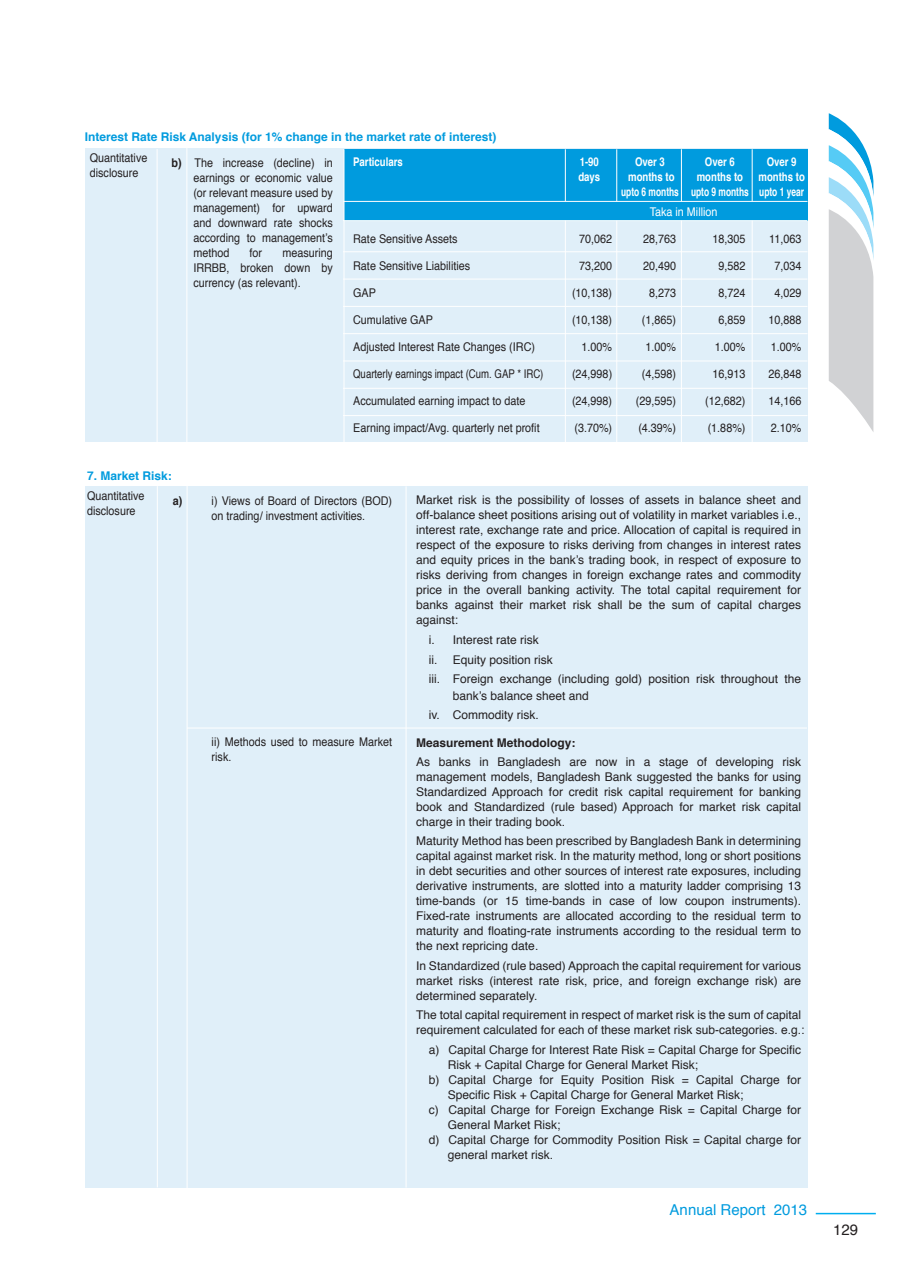
<style>
.page{position:relative;width:901px;height:1287px;background:#fff}
.page>*{position:absolute;margin:0;border:0;box-sizing:border-box;transform-origin:0 0}
.t1{font:15px "Helvetica";color:#009bde}
.t2{font:15px "Helvetica";color:#231f20}
.t3{font:12px/15px "Helvetica";color:#231f20;text-align:justify}
.t4{font:12px/15px "Helvetica";color:#231f20;scale:.9 1}
.t5{font:700 12px/26.2px "Helvetica";color:#009bde}
.t6{font:700 12px/15px "Helvetica";color:#fff;text-align:right;scale:.8 1}
.t7{font:12px "Helvetica";color:#231f20;scale:.8 1}
.t8{font:700 12px "Helvetica";color:#231f20}
.t9{font:12px "Helvetica";color:#fff;scale:.9 1}
.t10{font:700 12px "Helvetica";color:#231f20;scale:.9 1}
.s1{color:#231f20}
.s2{font-weight:400;color:#231f20}
</style>
<div class="page">
<svg style="left:829px;top:113px;width:44px;height:318px"></svg>
<hr style="left:816px;top:1212px;width:60px;height:1px;background:#00aeef">
<div style="left:85px;top:149px;width:722px;height:293px;background:#e0eff9"></div>
<div style="left:344px;top:149px;width:464px;height:71px;background:#009bde"></div>
<hr style="left:157px;top:149px;width:1px;height:293px;background:#fff">
<hr style="left:186px;top:148px;width:1px;height:295px;background:#fff">
<hr style="left:344px;top:149px;width:1px;height:293px;background:#fff">
<hr style="left:565px;top:149px;width:1px;height:52px;background:#fff">
<hr style="left:616px;top:149px;width:1px;height:52px;background:#fff">
<hr style="left:681px;top:149px;width:1px;height:52px;background:#fff">
<hr style="left:752px;top:149px;width:1px;height:52px;background:#fff">
<hr style="left:565px;top:220px;width:1px;height:224px;background:#fff">
<hr style="left:616px;top:220px;width:1px;height:224px;background:#fff">
<hr style="left:681px;top:220px;width:1px;height:224px;background:#fff">
<hr style="left:752px;top:220px;width:1px;height:224px;background:#fff">
<div style="left:85px;top:485px;width:722px;height:701px;background:#e0eff9"></div>
<hr style="left:157px;top:486px;width:1px;height:701px;background:#fff">
<hr style="left:187px;top:485px;width:1px;height:702px;background:#fff">
<hr style="left:406px;top:486px;width:1px;height:701px;background:#fff">
<hr style="left:343px;top:201px;width:464px;height:1px;background:#fff">
<hr style="left:343px;top:220px;width:464px;height:1px;background:#fff">
<hr style="left:343px;top:251px;width:464px;height:1px;background:#fff">
<hr style="left:343px;top:278px;width:464px;height:1px;background:#fff">
<hr style="left:343px;top:306px;width:464px;height:1px;background:#fff">
<hr style="left:343px;top:333px;width:464px;height:1px;background:#fff">
<hr style="left:343px;top:360px;width:464px;height:1px;background:#fff">
<hr style="left:343px;top:388px;width:464px;height:1px;background:#fff">
<hr style="left:343px;top:415px;width:464px;height:1px;background:#fff">
<hr style="left:187px;top:727px;width:620px;height:1px;background:#fff">
<p class="t5" style="left:172px;top:123px;width:326px;text-indent:-87px">Interest Rate Risk Analysis (for 1% change in the market rate of interest) <span class="s1">b)</span> <span class="s2">The increase (decline) in</span></p>
<p class="t4" style="left:193px;top:170px;width:156px;text-align:justify">earnings or economic value (or relevant measure used by management) for upward and downward rate shocks according to management’s method</p>
<p class="t4" style="left:90px;top:150px;width:66px">Quantitative disclosure</p>
<p class="t6" style="left:353px;top:155px;width:64px">Particulars</p>
<p class="t6" style="left:580px;top:155px;width:26px">1-90</p>
<p class="t6" style="left:635px;top:155px;width:39px">Over 3</p>
<p class="t6" style="left:705px;top:155px;width:39px">Over 6</p>
<p class="t6" style="left:767px;top:155px;width:39px">Over 9</p>
<p class="t6" style="left:578px;top:170px;width:29px">days</p>
<p class="t6" style="left:628px;top:170px;width:59px">months to</p>
<p class="t6" style="left:697px;top:170px;width:59px">months to</p>
<p class="t6" style="left:621px;top:170px;width:231px">months to<br>upto 6 months upto 9 months upto 1 year</p>
<p class="t9" style="left:650px;top:202px;width:77px">Taka in Million</p>
<p class="t4" style="left:353px;top:231px;width:118px">Rate Sensitive Assets</p>
<p class="t4" style="left:579px;top:231px;width:38px">70,062</p>
<p class="t4" style="left:643px;top:231px;width:38px">28,763</p>
<p class="t4" style="left:712px;top:231px;width:38px">18,305</p>
<p class="t4" style="left:769px;top:231px;width:37px">11,063</p>
<p class="t4" style="left:353px;top:258px;width:132px">Rate Sensitive Liabilities</p>
<p class="t4" style="left:579px;top:258px;width:38px">73,200</p>
<p class="t4" style="left:643px;top:258px;width:38px">20,490</p>
<p class="t4" style="left:718px;top:258px;width:32px">9,582</p>
<p class="t4" style="left:774px;top:258px;width:32px">7,034</p>
<p class="t4" style="left:353px;top:285px;width:27px">GAP</p>
<p class="t4" style="left:572px;top:285px;width:46px">(10,138)</p>
<p class="t4" style="left:649px;top:285px;width:32px">8,273</p>
<p class="t4" style="left:718px;top:285px;width:32px">8,724</p>
<p class="t4" style="left:774px;top:285px;width:32px">4,029</p>
<p class="t4" style="left:353px;top:312px;width:90px">Cumulative GAP</p>
<p class="t4" style="left:572px;top:312px;width:46px">(10,138)</p>
<p class="t4" style="left:642px;top:312px;width:40px">(1,865)</p>
<p class="t4" style="left:718px;top:312px;width:32px">6,859</p>
<p class="t4" style="left:768px;top:312px;width:38px">10,888</p>
<p class="t4" style="left:353px;top:339px;width:204px">Adjusted Interest Rate Changes (IRC)</p>
<p class="t4" style="left:582px;top:339px;width:36px">1.00%</p>
<p class="t4" style="left:645px;top:339px;width:36px">1.00%</p>
<p class="t4" style="left:715px;top:339px;width:36px">1.00%</p>
<p class="t4" style="left:771px;top:339px;width:36px">1.00%</p>
<p class="t7" style="left:353px;top:364px;width:239px">Quarterly earnings impact (Cum. GAP * IRC)</p>
<p class="t4" style="left:572px;top:366px;width:46px">(24,998)</p>
<p class="t4" style="left:642px;top:366px;width:40px">(4,598)</p>
<p class="t4" style="left:712px;top:366px;width:38px">16,913</p>
<p class="t4" style="left:768px;top:366px;width:38px">26,848</p>
<p class="t4" style="left:353px;top:393px;width:193px">Accumulated earning impact to date</p>
<p class="t4" style="left:572px;top:393px;width:46px">(24,998)</p>
<p class="t4" style="left:636px;top:393px;width:46px">(29,595)</p>
<p class="t4" style="left:705px;top:393px;width:46px">(12,682)</p>
<p class="t4" style="left:768px;top:393px;width:38px">14,166</p>
<p class="t4" style="left:353px;top:420px;width:209px">Earning impact/Avg. quarterly net profit</p>
<p class="t4" style="left:574px;top:420px;width:44px">(3.70%)</p>
<p class="t4" style="left:638px;top:420px;width:44px">(4.39%)</p>
<p class="t4" style="left:708px;top:420px;width:44px">(1.88%)</p>
<p class="t4" style="left:771px;top:420px;width:36px">2.10%</p>
<p class="t4" style="left:250px;top:245px;width:16px">for</p>
<p class="t4" style="left:193px;top:245px;width:156px;text-align:justify;text-indent:89px">measuring IRRBB, broken down by currency (as relevant).</p>
<p class="t5" style="left:87px;top:462px;width:86px">7. Market Risk:</p>
<p class="t4" style="left:87px;top:488px;width:66px">Quantitative disclosure</p>
<p class="t10" style="left:173px;top:490px;width:12px">a)</p>
<p class="t4" style="left:212px;top:493px;width:202px">i) Views of Board of Directors (BOD) on trading/ investment activities.</p>
<p class="t4" style="left:212px;top:735px;width:202px">ii) Methods used to measure Market risk.</p>
<p class="t3" style="left:416px;top:493px;width:386px">Market risk is the possibility of losses of assets in balance sheet and off-balance sheet positions arising out of volatility in market variables i.e., interest rate, exchange rate and price. Allocation of capital is required in respect of the exposure to risks deriving from changes in interest rates and equity prices in the bank’s trading book, in respect of exposure to risks deriving from changes in foreign exchange rates and commodity price in the overall banking activity. The total capital requirement for banks against their market risk shall be the sum of capital charges against:</p>
<p class="t3" style="left:429px;top:630px;width:374px;line-height:19.5px;text-align:left">i. Interest rate risk<br>ii. Equity position risk<br>iii. Foreign exchange (including gold) position risk throughout the</p>
<p class="t3" style="left:429px;top:685px;width:161px;line-height:19.5px;text-indent:24px">bank’s balance sheet and iv. Commodity risk.</p>
<p class="t8" style="left:416px;top:732px;width:161px">Measurement Methodology:</p>
<p class="t3" style="left:416px;top:754px;width:386px">As banks in Bangladesh are now in a stage of developing risk management models, Bangladesh Bank suggested the banks for using Standardized Approach for credit risk capital requirement for banking book and Standardized (rule based) Approach for market risk capital charge in their trading book.</p>
<p class="t3" style="left:416px;top:833px;width:386px">Maturity Method has been prescribed by Bangladesh Bank in determining capital against market risk. In the maturity method, long or short positions in debt securities and other sources of interest rate exposures, including derivative instruments, are slotted into a maturity ladder comprising 13 time-bands (or 15 time-bands in case of low coupon instruments).<br>Fixed-rate instruments are allocated according to the residual term to maturity and floating-rate instruments according to the residual term to the next repricing date.</p>
<p class="t3" style="left:416px;top:958px;width:386px">In Standardized (rule based) Approach the capital requirement for various market risks (interest rate risk, price, and foreign exchange risk) are determined separately.</p>
<p class="t3" style="left:416px;top:1007px;width:390px">The total capital requirement in respect of market risk is the sum of capital requirement calculated for each of these market risk sub-categories. e.g.:</p>
<p class="t3" style="left:429px;top:1041px;width:374px">a) Capital Charge for Interest Rate Risk = Capital Charge for Specific</p>
<p class="t3" style="left:448px;top:1056px;width:252px">Risk + Capital Charge for General Market Risk;</p>
<p class="t3" style="left:429px;top:1071px;width:374px">b) Capital Charge for Equity Position Risk = Capital Charge for</p>
<p class="t3" style="left:448px;top:1086px;width:297px">Specific Risk + Capital Charge for General Market Risk;</p>
<p class="t3" style="left:429px;top:1101px;width:374px">c) Capital Charge for Foreign Exchange Risk = Capital Charge for</p>
<p class="t3" style="left:448px;top:1116px;width:114px">General Market Risk;</p>
<p class="t3" style="left:429px;top:1131px;width:374px">d) Capital Charge for Commodity Position Risk = Capital charge for</p>
<p class="t3" style="left:448px;top:1146px;width:107px">general market risk.</p>
<p class="t1" style="left:670px;top:1197px;width:139px">Annual Report 2013</p>
<p class="t2" style="left:833px;top:1217px;width:27px">129</p>
</div>
